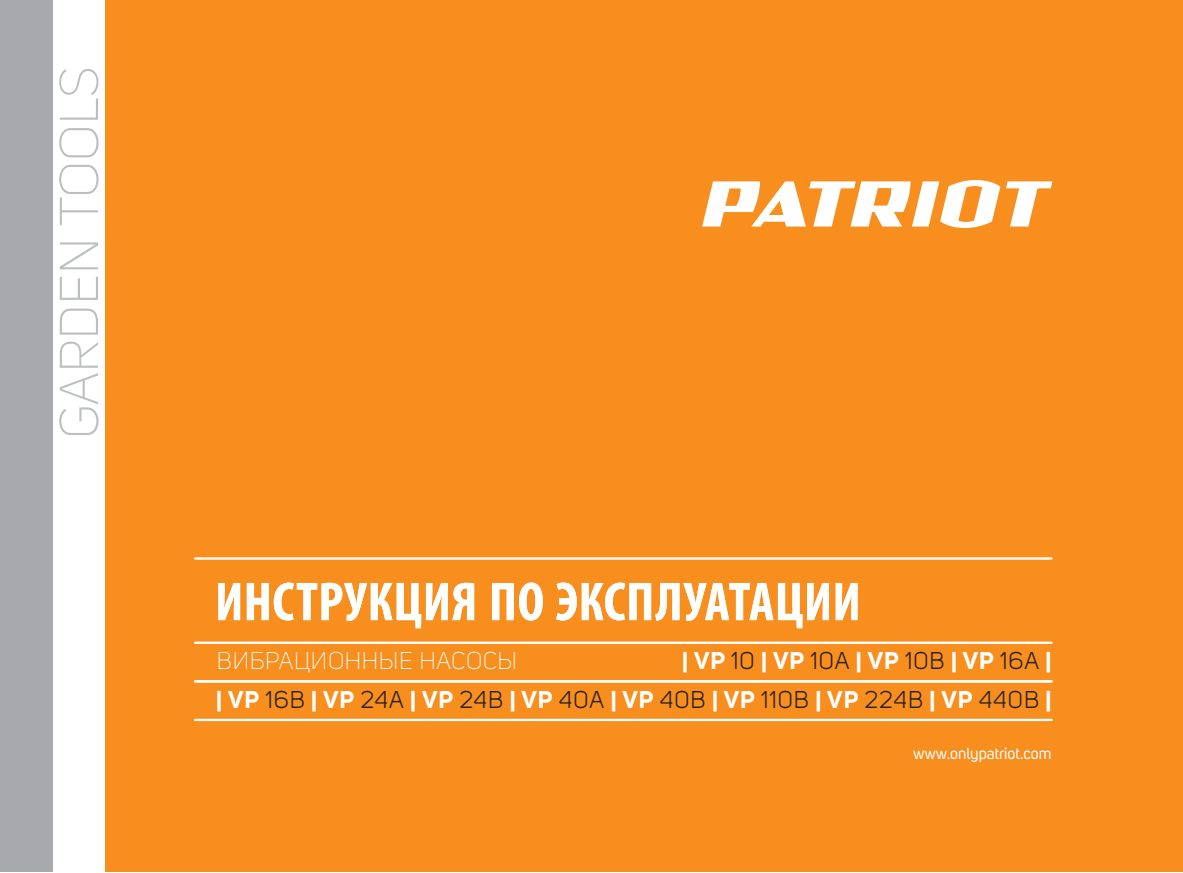
<style>
.page{position:relative;width:1183px;height:873px;background:#fff}
.page>*{position:absolute;margin:0;border:0;box-sizing:border-box;transform-origin:0 0}
.t1{font:300 54px "Uni Sans";color:#bcbfbf}
.t2{font:24px "Uni Sans";letter-spacing:.04em;color:#231f20}
.t3{font:700 24px "Uni Sans";letter-spacing:.04em;color:#fff}
.t4{font:300 24px "Uni Sans";letter-spacing:.025em;color:#fff}
.t5{font:16px "Uni Sans";color:#fff}
.s1{font-weight:400;color:#231f20}
.s2{font-weight:700;color:#fff}
</style>
<div class="page">
<div style="left:0;top:0;width:1183px;height:872px;background:#f78e1e"></div>
<hr style="left:195px;top:557px;width:856px;height:2px;background:#fff">
<hr style="left:195px;top:641px;width:856px;height:2px;background:#fff">
<svg style="left:218px;top:583px;width:22px;height:37px"></svg>
<svg style="left:247px;top:582px;width:227px;height:46px"></svg>
<svg style="left:492px;top:582px;width:51px;height:38px"></svg>
<svg style="left:556px;top:582px;width:273px;height:46px"></svg>
<svg style="left:835px;top:583px;width:22px;height:37px"></svg>
<hr style="left:195px;top:718px;width:856px;height:3px;background:#fff">
<svg style="left:702px;top:180px;width:351px;height:48px"></svg>
<div style="left:0;top:0;width:53px;height:872px;background:#a7a9ac"></div>
<div style="left:53px;top:0;width:51px;height:872px;background:#fff"></div>
<hr style="left:195px;top:680px;width:856px;height:2px;background:#fff">
<h1 class="t1" style="left:48px;top:438px;width:374px;rotate:-90deg">GARDEN TOOLS</h1>
<p class="t4" style="left:217px;top:646px;width:302px">ВИБРАЦИОННЫЕ НАСОСЫ</p>
<p class="t3" style="left:682px;top:651px;width:371px">| VP <span class="s1">10</span> | VP <span class="s1">10A</span> | VP <span class="s1">10B</span> | VP <span class="s1">16A</span> |</p>
<p class="t2" style="left:216px;top:685px;width:837px"><span class="s2">| VP</span> 16B <span class="s2">| VP</span> 24A <span class="s2">| VP</span> 24B <span class="s2">| VP</span> 40A <span class="s2">| VP</span> 40B <span class="s2">| VP</span> 110B <span class="s2">| VP</span> 224B <span class="s2">| VP</span> 440B <span class="s2">|</span></p>
<p class="t5" style="left:913px;top:747px;width:140px">www.onlypatriot.com</p>
</div>
